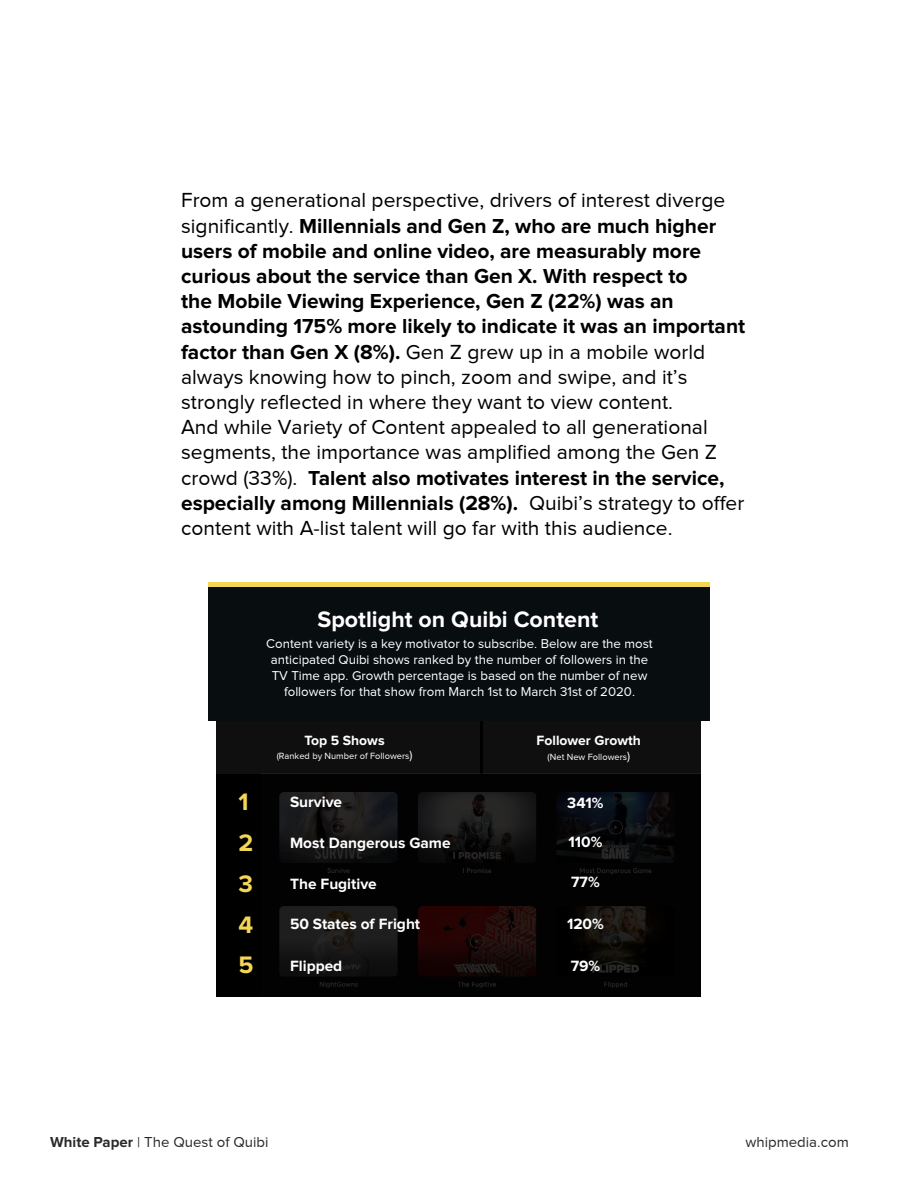
<style>
.page{position:relative;width:918px;height:1188px;background:#fff}
.page>*{position:absolute;margin:0;border:0;box-sizing:border-box;transform-origin:0 0}
.t1{font:700 24.75px/40.8px "Proxima Nova";color:#f4d657}
.t2{font:700 23.1px "Proxima Nova";color:#fff}
.t3{font:21px/25.2px "Proxima Nova";color:#000}
.t4{font:700 15.45px "Proxima Nova";color:#fff}
.t5{font:15px "Proxima Nova";color:#000}
.t6{font:700 13.95px "Proxima Nova";color:#fff}
.t7{font:13.2px/15.9px "Proxima Nova";color:#fff;text-align:center}
.t8{font:9.3px "Proxima Nova";color:#fff}
.s1{font-weight:700}
.s2{font-size:12.3px}
</style>
<div class="page">
<div style="left:208px;top:584px;width:502px;height:137px;background:#080d0f"></div>
<svg style="left:261px;top:774px;width:439px;height:222px;background:#0b0909"></svg>
<div style="left:216px;top:773px;width:45px;height:224px;background:#000"></div>
<div style="left:208px;top:582px;width:502px;height:5px;background:#f4d657"></div>
<div style="left:483px;top:721px;width:217px;height:52px;background:#0f0f0f"></div>
<div style="left:216px;top:721px;width:263px;height:52px;background:#0f0f0f"></div>
<p class="t3" style="left:181px;top:189px;width:566px">From a generational perspective, drivers of interest diverge significantly. <span class="s1">Millennials and Gen Z, who are much higher users of mobile and online video, are measurably more curious about the service than Gen X. With respect to<br>the Mobile Viewing Experience, Gen Z (22%) was an astounding 175% more likely to indicate it was an important factor than Gen X (8%).</span> Gen Z grew up in a mobile world always knowing how to pinch, zoom and swipe, and it’s strongly reflected in where they want to view content.<br>And while Variety of Content appealed to all generational segments, the importance was amplified among the Gen Z crowd (33%). <span class="s1">Talent also motivates interest in the service, especially among Millennials (28%).</span> Quibi’s strategy to offer content with A-list talent will go far with this audience.</p>
<p class="t2" style="left:318px;top:609px;width:282px">Spotlight on Quibi Content</p>
<p class="t7" style="left:266px;top:637px;width:388px">Content variety is a key motivator to subscribe. Below are the most anticipated Quibi shows ranked by the number of followers in the TV Time app. Growth percentage is based on the number of new followers for that show from March 1st to March 31st of 2020.</p>
<p class="t1" style="left:238px;top:783px;width:17px">1<br>2<br>3<br>4<br>5</p>
<p class="t6" style="left:304px;top:734px;width:82px">Top 5 Shows</p>
<p class="t8" style="left:277px;top:752px;width:137px">(Ranked by Number of Followers<span class="s2">)</span></p>
<p class="t4" style="left:290px;top:796px;width:54px">Survive</p>
<p class="t4" style="left:290px;top:836px;width:162px">Most Dangerous Game</p>
<p class="t4" style="left:290px;top:878px;width:88px">The Fugitive</p>
<p class="t4" style="left:290px;top:917px;width:132px">50 States of Fright</p>
<p class="t4" style="left:290px;top:959px;width:54px">Flipped</p>
<p class="t6" style="left:537px;top:734px;width:106px">Follower Growth</p>
<p class="t8" style="left:548px;top:753px;width:84px">(Net New Followers<span class="s2">)</span></p>
<p class="t4" style="left:567px;top:796px;width:38px">341%</p>
<p class="t4" style="left:568px;top:835px;width:35px">110%</p>
<p class="t4" style="left:571px;top:876px;width:30px">77%</p>
<p class="t4" style="left:567px;top:917px;width:38px">120%</p>
<p class="t4" style="left:571px;top:959px;width:31px">79%</p>
<p class="t5" style="left:50px;top:1133px;width:220px"><span class="s1">White Paper</span> | The Quest of Quibi</p>
<p class="t5" style="left:746px;top:1137px;width:105px">whipmedia.com</p>
</div>
